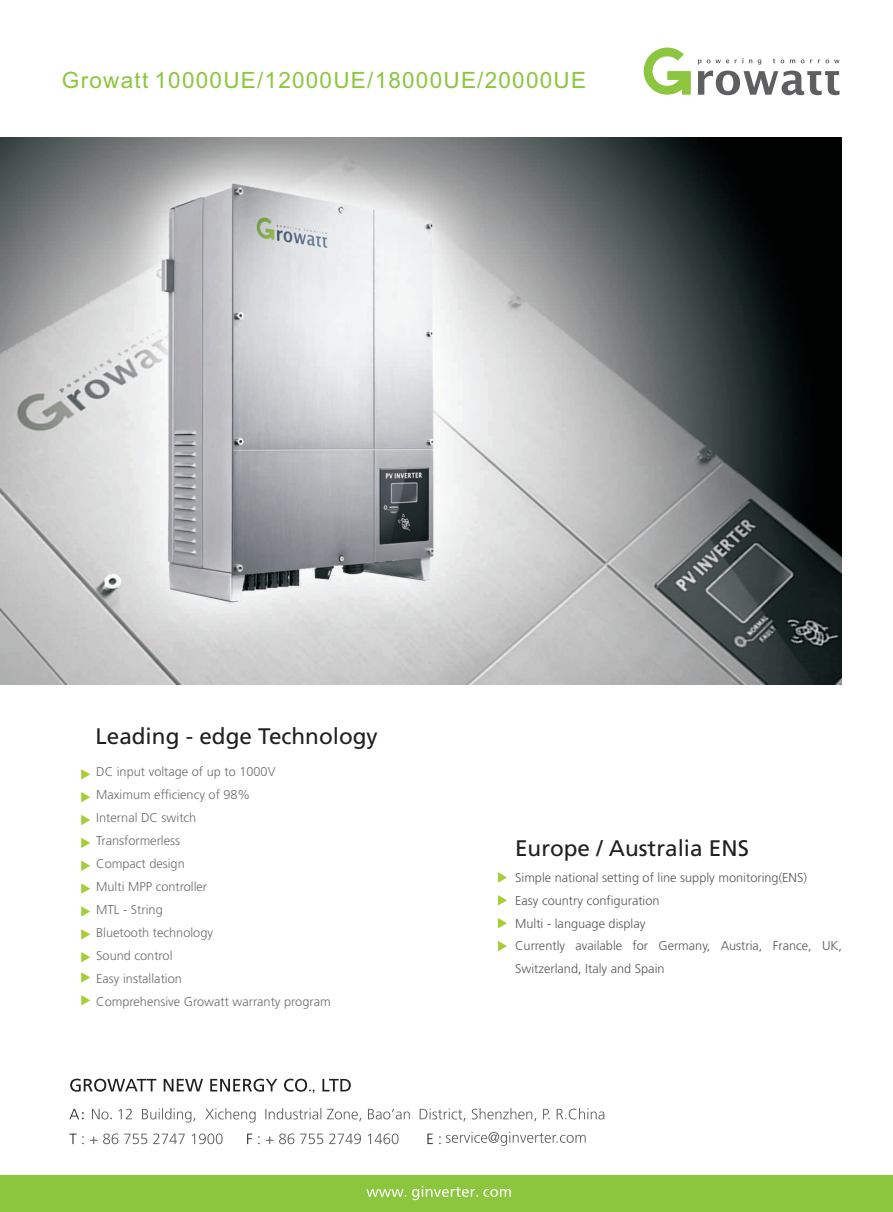
<style>
.page{position:relative;width:893px;height:1212px;background:#fff}
.page>*{position:absolute;margin:0;border:0;box-sizing:border-box;transform-origin:0 0}
.t1{font:22.5px "True Frutiger Roman";color:#231f20}
.t2{font:22.5px "Arial";letter-spacing:.055em;color:#8bc63e}
.t3{font:300 12.75px/23px "True Frutiger";color:#6c6d70}
.t4{font:300 12.75px/22.8px "True Frutiger";color:#57585a}
</style>
<div class="page">
<svg style="left:427px;top:1132px;width:159px;height:14px"></svg>
<svg style="left:70px;top:1079px;width:281px;height:14px"></svg>
<svg style="left:698px;top:60px;width:3px;height:5px"></svg>
<svg style="left:707px;top:60px;width:22px;height:3px"></svg>
<svg style="left:758px;top:60px;width:3px;height:5px"></svg>
<svg style="left:773px;top:59px;width:11px;height:4px"></svg>
<svg style="left:801px;top:60px;width:11px;height:3px"></svg>
<svg style="left:818px;top:60px;width:21px;height:3px"></svg>
<svg style="left:698px;top:71px;width:141px;height:24px"></svg>
<svg style="left:644px;top:48px;width:47px;height:47px"></svg>
<div style="left:0;top:1175px;width:893px;height:37px;background:#8bc63e"></div>
<svg style="left:69px;top:1133px;width:15px;height:11px"></svg>
<svg style="left:90px;top:1133px;width:133px;height:11px"></svg>
<svg style="left:247px;top:1133px;width:13px;height:11px"></svg>
<svg style="left:266px;top:1133px;width:133px;height:11px"></svg>
<svg style="left:366px;top:1186px;width:145px;height:14px"></svg>
<svg style="left:69px;top:1109px;width:15px;height:10px"></svg>
<svg style="left:92px;top:1108px;width:373px;height:14px"></svg>
<svg style="left:472px;top:1108px;width:132px;height:13px"></svg>
<svg style="left:81px;top:769px;width:9px;height:10px"></svg>
<svg style="left:81px;top:792px;width:9px;height:10px"></svg>
<svg style="left:81px;top:815px;width:9px;height:10px"></svg>
<svg style="left:81px;top:838px;width:9px;height:10px"></svg>
<svg style="left:81px;top:860px;width:9px;height:11px"></svg>
<svg style="left:81px;top:883px;width:9px;height:11px"></svg>
<svg style="left:81px;top:906px;width:9px;height:11px"></svg>
<svg style="left:81px;top:929px;width:9px;height:10px"></svg>
<svg style="left:81px;top:952px;width:9px;height:10px"></svg>
<img style="left:0;top:138px;width:842px;height:547px">
<svg style="left:81px;top:972px;width:9px;height:11px"></svg>
<svg style="left:81px;top:995px;width:9px;height:10px"></svg>
<svg style="left:498px;top:872px;width:9px;height:11px"></svg>
<svg style="left:498px;top:895px;width:9px;height:10px"></svg>
<svg style="left:498px;top:918px;width:9px;height:10px"></svg>
<svg style="left:498px;top:941px;width:9px;height:10px"></svg>
<h1 class="t2" style="left:62px;top:72px;width:526px">Growatt 10000UE/12000UE/18000UE/20000UE</h1>
<h1 class="t1" style="left:96px;top:723px;width:284px">Leading - edge Technology</h1>
<p class="t3" style="left:96px;top:760px;width:236px">DC input voltage of up to 1000V<br>Maximum efficiency of 98%<br>Internal DC switch<br>Transformerless<br>Compact design<br>Multi MPP controller<br>MTL - String<br>Bluetooth technology<br>Sound control<br>Easy installation<br>Comprehensive Growatt warranty program</p>
<h1 class="t1" style="left:515px;top:835px;width:235px">Europe / Australia ENS</h1>
<p class="t4" style="left:515px;top:866px;width:328px">Simple national setting of line supply monitoring(ENS)<br>Easy country configuration<br>Multi - language display<br>Currently available for Germany, Austria, France, UK, Switzerland, Italy and Spain</p>
</div>
